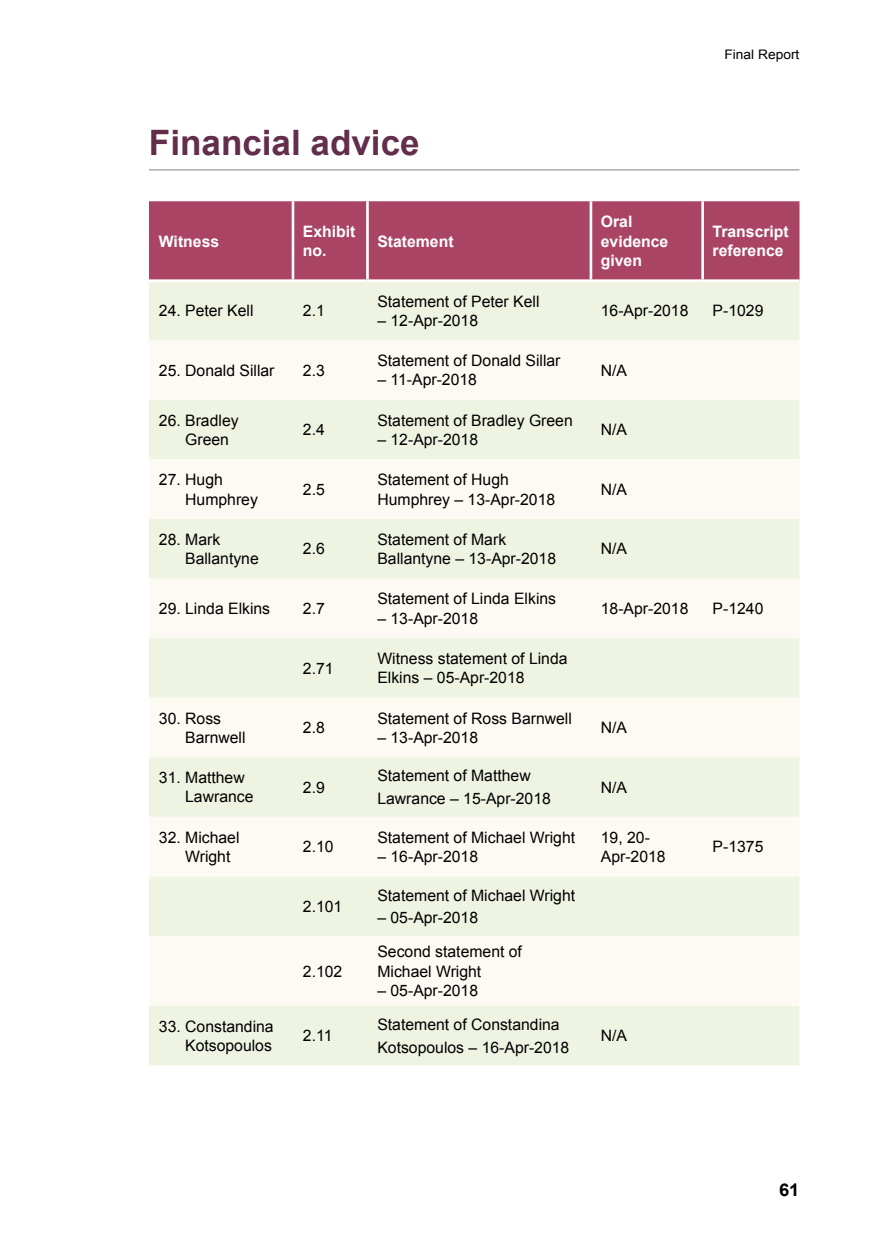
<style>
.page{position:relative;width:874px;height:1241px;background:#fff}
.page>*{position:absolute;margin:0;border:0;box-sizing:border-box;transform-origin:0 0}
.Heading_2{font:700 35px "Arial";color:#632e4c}
.t1{font:700 17.5px "Arial";color:#000;scale:1.05 1}
.xquote_fo{font:15.75px/19.2px "Arial";color:#000}
.Body{font:700 15.75px/19.2px "Arial";color:#fff}
.t2{font:13.12px "Arial";color:#000;scale:1.05 1}
</style>
<div class="page">
<hr style="left:149px;top:169px;width:650px;height:1px;background:#808285">
<div style="left:149px;top:201px;width:650px;height:78px;background:#aa4465"></div>
<div style="left:149px;top:282px;width:650px;height:783px;background:#eff3e2"></div>
<svg style="left:149px;top:340px;width:650px;height:665px;fill:#fcfaf3"></svg>
<hr style="left:291px;top:201px;width:3px;height:78px;background:#fff">
<hr style="left:366px;top:201px;width:2px;height:78px;background:#fff">
<hr style="left:589px;top:201px;width:3px;height:78px;background:#fff">
<hr style="left:701px;top:201px;width:2px;height:78px;background:#fff">
<h2 class="Heading_2" style="left:149px;top:119px;width:272px">Financial advice</h2>
<p class="Body" style="left:159px;top:232px;width:62px">Witness</p>
<p class="Body" style="left:303px;top:222px;width:54px">Exhibit no.</p>
<p class="Body" style="left:377px;top:232px;width:78px">Statement</p>
<p class="xquote_fo" style="left:159px;top:301px;width:96px">24. Peter Kell</p>
<p class="xquote_fo" style="left:303px;top:301px;width:23px">2.1</p>
<p class="xquote_fo" style="left:159px;top:361px;width:117px">25. Donald Sillar</p>
<p class="xquote_fo" style="left:303px;top:361px;width:23px">2.3</p>
<p class="xquote_fo" style="left:185px;top:410px;width:55px;text-indent:-26px">26. Bradley<br>Green</p>
<p class="xquote_fo" style="left:303px;top:420px;width:23px">2.4</p>
<p class="xquote_fo" style="left:377px;top:291px;width:163px">Statement of Peter Kell</p>
<p class="xquote_fo" style="left:377px;top:311px;width:102px">– 12-Apr-2018</p>
<p class="xquote_fo" style="left:377px;top:351px;width:184px">Statement of Donald Sillar</p>
<p class="xquote_fo" style="left:377px;top:370px;width:101px">– 11-Apr-2018</p>
<p class="xquote_fo" style="left:377px;top:410px;width:197px">Statement of Bradley Green</p>
<p class="xquote_fo" style="left:377px;top:430px;width:102px">– 12-Apr-2018</p>
<p class="t2" style="left:724px;top:46px;width:73px">Final Report</p>
<p class="Body" style="left:600px;top:213px;width:69px">Oral evidence given</p>
<p class="Body" style="left:712px;top:222px;width:78px">Transcript reference</p>
<p class="xquote_fo" style="left:600px;top:301px;width:89px">16-Apr-2018</p>
<p class="xquote_fo" style="left:712px;top:301px;width:52px">P-1029</p>
<p class="xquote_fo" style="left:600px;top:361px;width:28px">N/A</p>
<p class="xquote_fo" style="left:600px;top:420px;width:28px">N/A</p>
<p class="xquote_fo" style="left:185px;top:470px;width:74px;text-indent:-26px">27. Hugh<br>Humphrey</p>
<p class="xquote_fo" style="left:303px;top:480px;width:23px">2.5</p>
<p class="xquote_fo" style="left:377px;top:470px;width:179px">Statement of Hugh<br>Humphrey – 13-Apr-2018</p>
<p class="xquote_fo" style="left:600px;top:480px;width:28px">N/A</p>
<p class="xquote_fo" style="left:185px;top:530px;width:75px;text-indent:-26px">28. Mark<br>Ballantyne</p>
<p class="xquote_fo" style="left:303px;top:539px;width:23px">2.6</p>
<p class="xquote_fo" style="left:377px;top:530px;width:180px">Statement of Mark<br>Ballantyne – 13-Apr-2018</p>
<p class="xquote_fo" style="left:600px;top:539px;width:28px">N/A</p>
<p class="xquote_fo" style="left:159px;top:599px;width:113px">29. Linda Elkins</p>
<p class="xquote_fo" style="left:303px;top:599px;width:23px">2.7</p>
<p class="xquote_fo" style="left:377px;top:589px;width:180px">Statement of Linda Elkins</p>
<p class="xquote_fo" style="left:377px;top:608px;width:102px">– 13-Apr-2018</p>
<p class="xquote_fo" style="left:600px;top:599px;width:89px">18-Apr-2018</p>
<p class="xquote_fo" style="left:712px;top:599px;width:52px">P-1240</p>
<p class="xquote_fo" style="left:303px;top:658px;width:32px">2.71</p>
<p class="xquote_fo" style="left:377px;top:649px;width:191px">Witness statement of Linda<br>Elkins – 05-Apr-2018</p>
<p class="xquote_fo" style="left:185px;top:708px;width:62px;text-indent:-26px">30. Ross<br>Barnwell</p>
<p class="xquote_fo" style="left:303px;top:718px;width:23px">2.8</p>
<p class="xquote_fo" style="left:377px;top:708px;width:196px">Statement of Ross Barnwell</p>
<p class="xquote_fo" style="left:377px;top:727px;width:102px">– 13-Apr-2018</p>
<p class="xquote_fo" style="left:600px;top:718px;width:28px">N/A</p>
<p class="xquote_fo" style="left:185px;top:768px;width:70px;text-indent:-26px">31. Matthew<br>Lawrance</p>
<p class="xquote_fo" style="left:303px;top:777px;width:23px">2.9</p>
<p class="xquote_fo" style="left:377px;top:764px;width:175px;line-height:22.8px">Statement of Matthew<br>Lawrance – 15-Apr-2018</p>
<p class="xquote_fo" style="left:600px;top:777px;width:28px">N/A</p>
<p class="xquote_fo" style="left:185px;top:827px;width:56px;text-indent:-26px">32. Michael<br>Wright</p>
<p class="xquote_fo" style="left:303px;top:837px;width:32px">2.10</p>
<p class="xquote_fo" style="left:377px;top:827px;width:199px">Statement of Michael Wright</p>
<p class="xquote_fo" style="left:377px;top:846px;width:102px">– 16-Apr-2018</p>
<p class="xquote_fo" style="left:600px;top:827px;width:66px">19, 20-<br>Apr-2018</p>
<p class="xquote_fo" style="left:712px;top:837px;width:52px">P-1375</p>
<p class="xquote_fo" style="left:303px;top:896px;width:41px">2.101</p>
<p class="xquote_fo" style="left:303px;top:961px;width:41px">2.102</p>
<p class="xquote_fo" style="left:377px;top:885px;width:199px">Statement of Michael Wright</p>
<p class="xquote_fo" style="left:377px;top:908px;width:102px">– 05-Apr-2018</p>
<p class="xquote_fo" style="left:377px;top:942px;width:146px">Second statement of<br>Michael Wright</p>
<p class="xquote_fo" style="left:377px;top:980px;width:102px">– 05-Apr-2018</p>
<p class="xquote_fo" style="left:159px;top:1016px;width:116px;text-align:right">33. Constandina<br>Kotsopoulos</p>
<p class="xquote_fo" style="left:303px;top:1026px;width:31px">2.11</p>
<p class="xquote_fo" style="left:377px;top:1013px;width:193px;line-height:22.8px">Statement of Constandina<br>Kotsopoulos – 16-Apr-2018</p>
<p class="xquote_fo" style="left:600px;top:1026px;width:28px">N/A</p>
<p class="t1" style="left:778px;top:1178px;width:21px">61</p>
</div>
